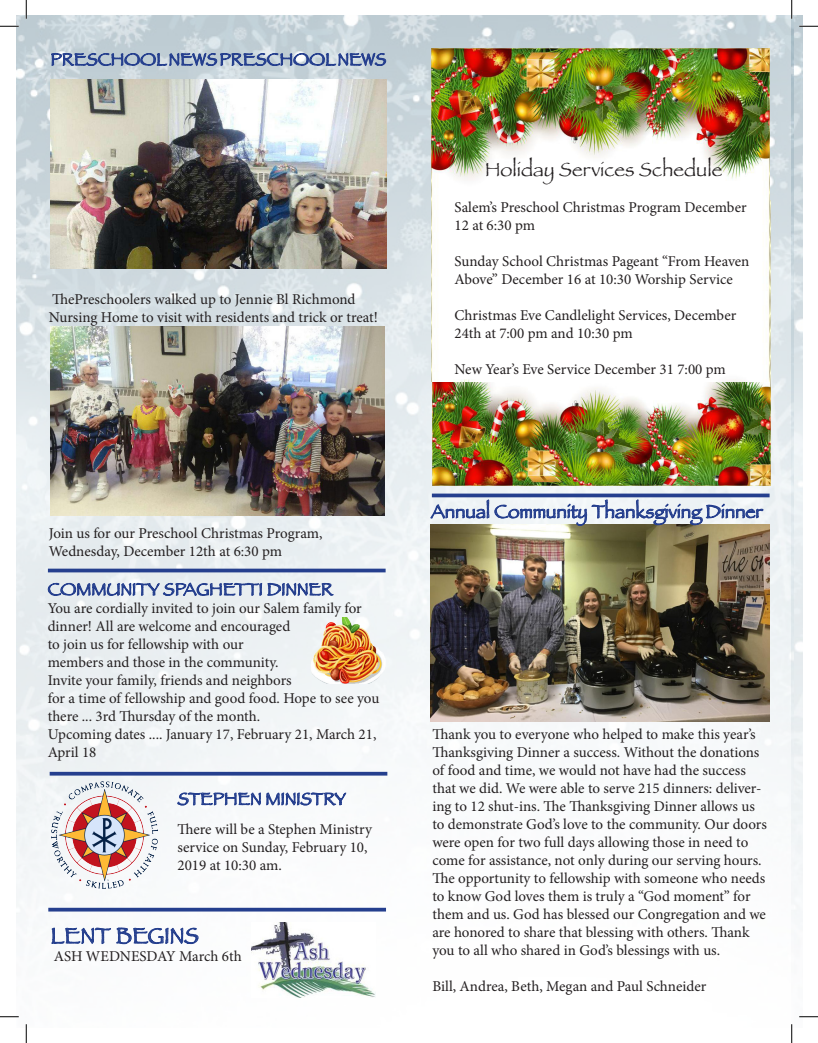
<style>
.page{position:relative;width:818px;height:1043px;background:#fff}
.page>*{position:absolute;margin:0;border:0;box-sizing:border-box;transform-origin:0 0}
.t1{font:22.5px "Papyrus";color:#253f8e}
.t2{font:20px "Papyrus";color:#231f20}
.t3{font:18.75px "Papyrus";color:#253f8e}
.t4{font:17.5px "Papyrus";color:#253f8e}
.t5{font:15px/18px "Minion Pro";color:#231f20}
</style>
<div class="page">
<img style="left:792px;top:15px;width:10px;height:1003px">
<img style="left:16px;top:16px;width:777px;height:1012px">
<img style="left:432px;top:200px;width:338px;height:286px">
<img style="left:431px;top:49px;width:338px;height:333px">
<svg style="left:763px;top:493px;width:6px;height:4px"></svg>
<svg style="left:48px;top:568px;width:337px;height:4px"></svg>
<svg style="left:50px;top:771px;width:337px;height:4px"></svg>
<svg style="left:48px;top:907px;width:338px;height:4px"></svg>
<svg style="left:51px;top:49px;width:335px;height:31px;background:#acbacd"></svg>
<img style="left:50px;top:80px;width:336px;height:189px">
<img style="left:50px;top:327px;width:335px;height:189px">
<svg style="left:51px;top:898px;width:148px;height:52px"></svg>
<img style="left:308px;top:617px;width:77px;height:66px">
<svg style="left:177px;top:788px;width:169px;height:36px"></svg>
<img style="left:251px;top:922px;width:125px;height:75px">
<svg style="left:48px;top:579px;width:286px;height:35px;background:#ccd4e2"></svg>
<img style="left:52px;top:782px;width:105px;height:106px">
<img style="left:430px;top:524px;width:339px;height:197px">
<svg style="left:430px;top:493px;width:333px;height:43px"></svg>
<svg style="left:0;top:25px;width:19px;height:2px"></svg>
<svg style="left:799px;top:25px;width:19px;height:2px"></svg>
<svg style="left:0;top:1015px;width:19px;height:2px"></svg>
<svg style="left:799px;top:1015px;width:19px;height:2px"></svg>
<svg style="left:25px;top:0;width:2px;height:19px"></svg>
<svg style="left:25px;top:1024px;width:2px;height:18px"></svg>
<svg style="left:790px;top:0;width:2px;height:19px"></svg>
<svg style="left:790px;top:1024px;width:2px;height:18px"></svg>
<p class="t5" style="left:49px;top:290px;width:331px">ThePreschoolers walked up to Jennie Bl Richmond<br>Nursing Home to visit with residents and trick or treat!</p>
<p class="t2" style="left:485px;top:157px;width:239px">Holiday Services Schedule</p>
<p class="t5" style="left:454px;top:198px;width:293px">Salem’s Preschool Christmas Program December<br>12 at 6:30 pm</p>
<p class="t5" style="left:454px;top:252px;width:296px">Sunday School Christmas Pageant “From Heaven<br>Above” December 16 at 10:30 Worship Service</p>
<p class="t5" style="left:454px;top:306px;width:283px">Christmas Eve Candlelight Services, December<br>24th at 7:00 pm and 10:30 pm</p>
<p class="t5" style="left:454px;top:360px;width:273px">New Year’s Eve Service December 31 7:00 pm</p>
<p class="t3" style="left:431px;top:500px;width:333px">Annual Community Thanksgiving Dinner</p>
<p class="t5" style="left:49px;top:524px;width:275px">Join us for our Preschool Christmas Program,<br>Wednesday, December 12th at 6:30 pm</p>
<p class="t4" style="left:48px;top:578px;width:287px">COMMUNITY SPAGHETTI DINNER</p>
<p class="t5" style="left:48px;top:599px;width:333px">You are cordially invited to join our Salem family for dinner! All are welcome and encouraged<br>to join us for fellowship with our<br>members and those in the community.<br>Invite your family, friends and neighbors<br>for a time of fellowship and good food. Hope to see you there ... 3rd Thursday of the month.</p>
<p class="t5" style="left:48px;top:725px;width:330px">Upcoming dates .... January 17, February 21, March 21,<br>April 18</p>
<p class="t5" style="left:432px;top:725px;width:336px">Thank you to everyone who helped to make this year’s Thanksgiving Dinner a success. Without the donations of food and time, we would not have had the success that we did. We were able to serve 215 dinners: deliver&shy;ing to 12 shut-ins. The Thanksgiving Dinner allows us to demonstrate God’s love to the community. Our doors were open for two full days allowing those in need to come for assistance, not only during our serving hours.<br>The opportunity to fellowship with someone who needs to know God loves them is truly a “God moment” for them and us. God has blessed our Congregation and we are honored to share that blessing with others. Thank you to all who shared in God’s blessings with us.</p>
<p class="t5" style="left:432px;top:977px;width:275px">Bill, Andrea, Beth, Megan and Paul Schneider</p>
<p class="t4" style="left:177px;top:788px;width:170px">STEPHEN MINISTRY</p>
<p class="t5" style="left:177px;top:820px;width:196px">There will be a Stephen Ministry</p>
<p class="t5" style="left:177px;top:838px;width:191px">service on Sunday, February 10,<br>2019 at 10:30 am.</p>
<p class="t1" style="left:50px;top:922px;width:150px">LENT BEGINS</p>
<p class="t5" style="left:54px;top:947px;width:189px">ASH WEDNESDAY March 6th</p>
</div>
